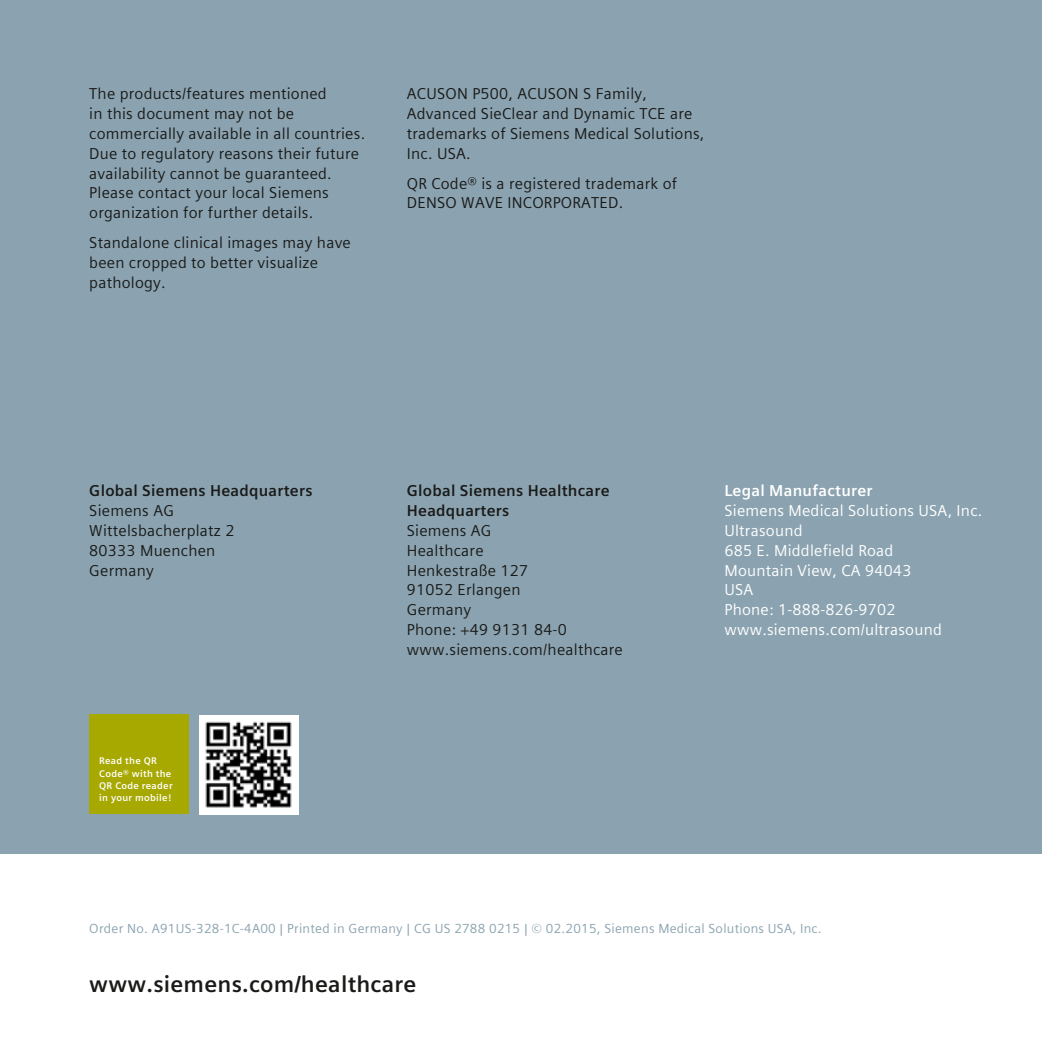
<style>
.page{position:relative;width:1042px;height:1042px;background:#fff}
.page>*{position:absolute;margin:0;border:0;box-sizing:border-box;transform-origin:0 0}
.t1{font:700 22.75px "Siemens Sans Global";letter-spacing:.01em;color:#1a1a19}
.t2{font:15.75px/19.8px "Siemens Sans Global";letter-spacing:.015em;color:#1a1a19}
.t3{font:15.75px/19.8px "Siemens Sans Global";letter-spacing:.015em;color:#fff}
.t4{font:700 15.75px/19.8px "Siemens Sans Global";letter-spacing:.015em;color:#1a1a19}
.t5{font:700 15.75px "Siemens Sans Global";letter-spacing:.015em;color:#fff}
.t6{font:13.12px "Siemens Sans Global";letter-spacing:.02em;color:#8ba3b0}
.t7{font:700 9.62px/12.4px "Siemens Sans Global";letter-spacing:.03em;color:#fff}
</style>
<div class="page">
<div style="left:0;top:0;width:1042px;height:853px;background:#8ba3b0"></div>
<div style="left:199px;top:715px;width:99px;height:99px;background:#fff"></div>
<img style="left:205px;top:721px;width:87px;height:87px">
<div style="left:89px;top:714px;width:100px;height:100px;background:#a7a800"></div>
<p class="t2" style="left:89px;top:84px;width:277px">The products/features mentioned<br>in this document may not be commercially available in all countries.<br>Due to regulatory reasons their future availability cannot be guaranteed.<br>Please contact your local Siemens organization for further details.</p>
<p class="t2" style="left:89px;top:233px;width:263px">Standalone clinical images may have been cropped to better visualize pathology.</p>
<p class="t2" style="left:407px;top:84px;width:299px">ACUSON P500, ACUSON S Family,<br>Advanced SieClear and Dynamic TCE are trademarks of Siemens Medical Solutions,<br>Inc. USA.</p>
<p class="t2" style="left:407px;top:173px;width:272px">QR Code® is a registered trademark of<br>DENSO WAVE INCORPORATED.</p>
<p class="t4" style="left:89px;top:481px;width:225px">Global Siemens Headquarters</p>
<p class="t2" style="left:89px;top:501px;width:147px">Siemens AG<br>Wittelsbacherplatz 2<br>80333 Muenchen<br>Germany</p>
<p class="t7" style="left:99px;top:754px;width:75px">Read the QR<br>Code® with the<br>QR Code reader in your mobile!</p>
<p class="t4" style="left:407px;top:481px;width:204px">Global Siemens Healthcare<br>Headquarters</p>
<p class="t2" style="left:407px;top:521px;width:218px">Siemens AG<br>Healthcare<br>Henkestraße 127<br>91052 Erlangen<br>Germany<br>Phone: +49 9131 84-0 www.siemens.com/healthcare</p>
<p class="t5" style="left:724px;top:479px;width:150px">Legal Manufacturer</p>
<p class="t3" style="left:724px;top:501px;width:259px">Siemens Medical Solutions USA, Inc.<br>Ultrasound<br>685 E. Middlefield Road<br>Mountain View, CA 94043<br>USA<br>Phone: 1-888-826-9702 www.siemens.com/ultrasound</p>
<p class="t6" style="left:89px;top:918px;width:734px">Order No. A91US-328-1C-4A00 | Printed in Germany | CG US 2788 0215 | © 02.2015, Siemens Medical Solutions USA, Inc.</p>
<h1 class="t1" style="left:89px;top:967px;width:329px">www.siemens.com/healthcare</h1>
</div>
